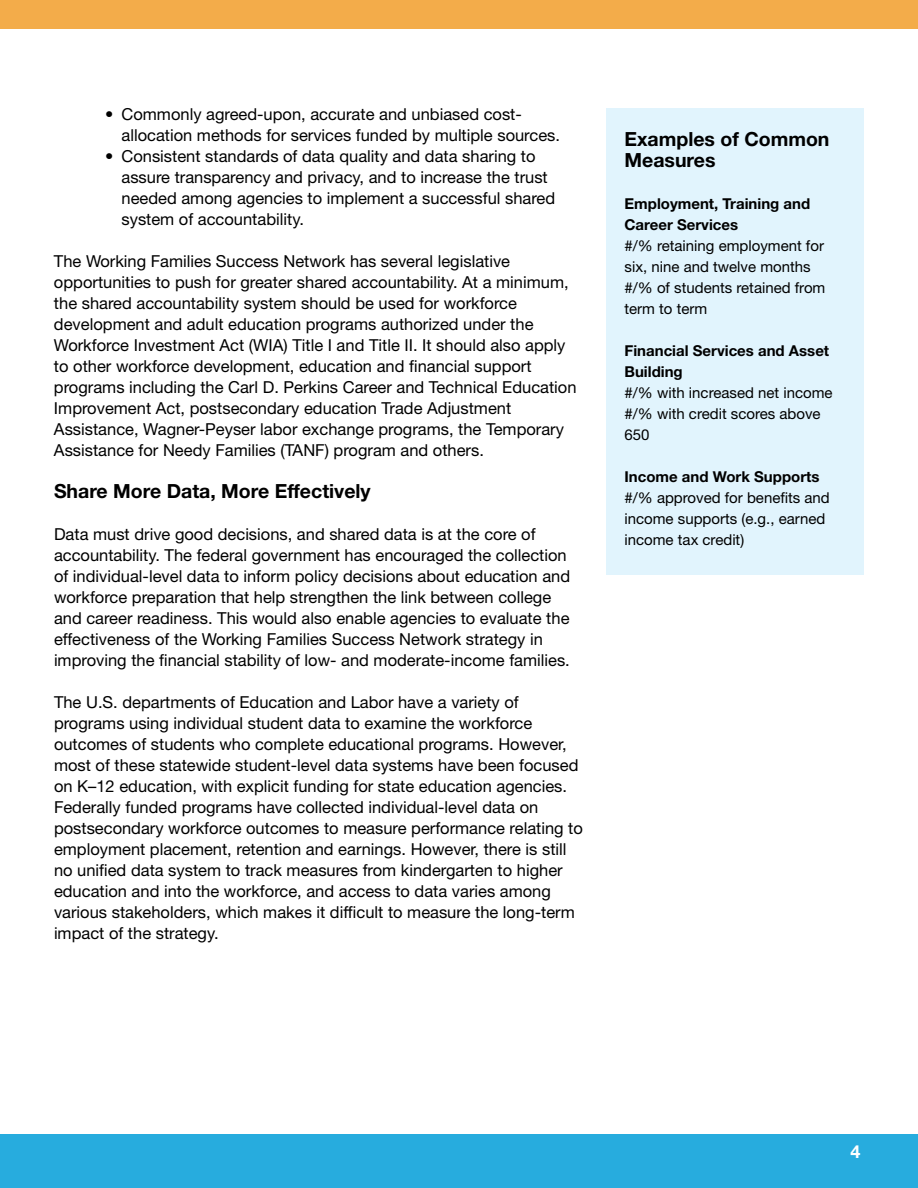
<style>
.page{position:relative;width:918px;height:1188px;background:#fff}
.page>*{position:absolute;margin:0;border:0;box-sizing:border-box;transform-origin:0 0}
.t1{font:700 19.5px/21px "Helvetica Neue LT Std";color:#000}
.t2{font:700 18px "Helvetica Neue LT Std";color:#fff}
.t3{font:16.5px/21px "Helvetica Neue LT Std";color:#000}
.t4{font:15px/21px "Helvetica Neue LT Std";color:#000}
.t5{font:700 15px/21px "Helvetica Neue LT Std";color:#000}
</style>
<div class="page">
<div style="left:0;top:1134px;width:918px;height:54px;background:#27acde"></div>
<div style="left:0;top:0;width:918px;height:28px;background:#f3ac4a"></div>
<div style="left:606px;top:108px;width:258px;height:467px;background:#e1f4fd"></div>
<p class="t3" style="left:122px;top:103px;width:440px;text-indent:-16px">• Commonly agreed-upon, accurate and unbiased cost&shy;allocation methods for services funded by multiple sources.</p>
<p class="t3" style="left:122px;top:145px;width:435px;text-indent:-16px">• Consistent standards of data quality and data sharing to assure transparency and privacy, and to increase the trust needed among agencies to implement a successful shared system of accountability.</p>
<p class="t3" style="left:54px;top:250px;width:524px">The Working Families Success Network has several legislative opportunities to push for greater shared accountability. At a minimum, the shared accountability system should be used for workforce development and adult education programs authorized under the Workforce Investment Act (WIA) Title I and Title II. It should also apply to other workforce development, education and financial support programs including the Carl D. Perkins Career and Technical Education Improvement Act, postsecondary education Trade Adjustment Assistance, Wagner-Peyser labor exchange programs, the Temporary Assistance for Needy Families (TANF) program and others.</p>
<p class="t1" style="left:54px;top:480px;width:318px">Share More Data, More Effectively</p>
<p class="t3" style="left:54px;top:523px;width:518px">Data must drive good decisions, and shared data is at the core of accountability. The federal government has encouraged the collection of individual-level data to inform policy decisions about education and workforce preparation that help strengthen the link between college and career readiness. This would also enable agencies to evaluate the effectiveness of the Working Families Success Network strategy in improving the financial stability of low- and moderate-income families.</p>
<p class="t3" style="left:54px;top:691px;width:531px">The U.S. departments of Education and Labor have a variety of programs using individual student data to examine the workforce outcomes of students who complete educational programs. However, most of these statewide student-level data systems have been focused on K–12 education, with explicit funding for state education agencies.<br>Federally funded programs have collected individual-level data on postsecondary workforce outcomes to measure performance relating to employment placement, retention and earnings. However, there is still no unified data system to track measures from kindergarten to higher education and into the workforce, and access to data varies among various stakeholders, which makes it difficult to measure the long-term impact of the strategy.</p>
<p class="t1" style="left:625px;top:128px;width:207px">Examples of Common<br>Measures</p>
<p class="t5" style="left:625px;top:193px;width:187px">Employment, Training and<br>Career Services</p>
<p class="t4" style="left:625px;top:235px;width:202px">#/% retaining employment for six, nine and twelve months #/% of students retained from term to term</p>
<p class="t5" style="left:625px;top:340px;width:206px">Financial Services and Asset<br>Building</p>
<p class="t4" style="left:625px;top:382px;width:210px">#/% with increased net income #/% with credit scores above<br>650</p>
<p class="t5" style="left:625px;top:466px;width:196px">Income and Work Supports</p>
<p class="t4" style="left:625px;top:487px;width:207px">#/% approved for benefits and income supports (e.g., earned income tax credit)</p>
<p class="t2" style="left:850px;top:1140px;width:12px">4</p>
</div>
